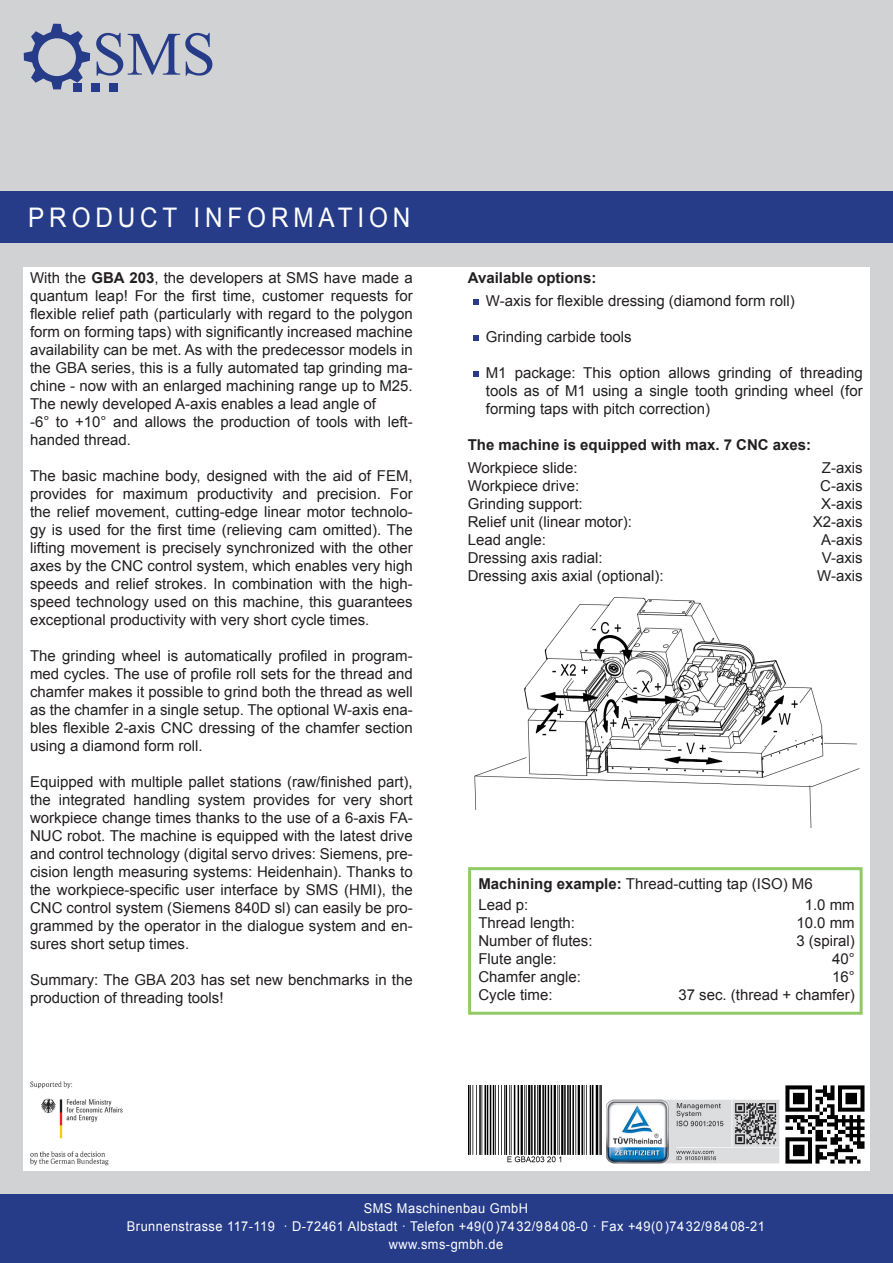
<style>
.page{position:relative;width:893px;height:1263px;background:#d1d2d4}
.page>*{position:absolute;margin:0;border:0;box-sizing:border-box;transform-origin:0 0}
.Produktinformation{font:27px "Arial";letter-spacing:.2em;color:#fff;scale:.9 1}
.t1{font:15px/18px "Arial";color:#231f20;text-align:justify}
.t2{font:700 15px "Arial";color:#231f20}
.t3{font:13.5px "Arial";letter-spacing:.035em;color:#fff;scale:.95 1}
.s1{font-weight:700}
</style>
<div class="page">
<div style="left:0;top:1195px;width:893px;height:68px;background:#263c89"></div>
<div style="left:0;top:191px;width:893px;height:51px;background:#263c89"></div>
<div style="left:23px;top:268px;width:847px;height:903px;background:#fff"></div>
<img style="left:785px;top:1085px;width:80px;height:79px">
<svg style="left:473px;top:299px;width:5px;height:6px"></svg>
<svg style="left:473px;top:336px;width:5px;height:5px"></svg>
<svg style="left:473px;top:371px;width:5px;height:6px"></svg>
<svg style="left:96px;top:33px;width:116px;height:43px"></svg>
<div style="left:91px;top:83px;width:9px;height:9px;background:#263c89"></div>
<div style="left:109px;top:83px;width:9px;height:9px;background:#263c89"></div>
<svg style="left:24px;top:24px;width:66px;height:65px"></svg>
<div style="left:73px;top:83px;width:9px;height:9px;background:#263c89"></div>
<img style="left:474px;top:597px;width:386px;height:230px">
<img style="left:468px;top:1086px;width:134px;height:77px">
<div style="left:468px;top:867px;width:395px;height:148px;border:3px solid #92cb66"></div>
<img style="left:30px;top:1081px;width:93px;height:85px">
<img style="left:607px;top:1099px;width:173px;height:65px">
<p class="Produktinformation" style="left:28px;top:200px;width:426px">PRODUCT INFORMATION</p>
<p class="t1" style="left:30px;top:269px;width:384px">With the <span class="s1">GBA 203</span>, the developers at SMS have made a quantum leap! For the first time, customer requests for flexible relief path (particularly with regard to the polygon form on forming taps) with significantly increased machine availability can be met. As with the predecessor models in the GBA series, this is a fully automated tap grinding ma&shy;chine - now with an enlarged machining range up to M25.<br>The newly developed A-axis enables a lead angle of</p>
<p class="t1" style="left:30px;top:413px;width:384px">-6° to +10° and allows the production of tools with left&shy;handed thread.</p>
<p class="t1" style="left:30px;top:467px;width:384px">The basic machine body, designed with the aid of FEM, provides for maximum productivity and precision. For the relief movement, cutting-edge linear motor technolo&shy;gy is used for the first time (relieving cam omitted). The lifting movement is precisely synchronized with the other axes by the CNC control system, which enables very high speeds and relief strokes. In combination with the high&shy;speed technology used on this machine, this guarantees exceptional productivity with very short cycle times.</p>
<p class="t1" style="left:30px;top:647px;width:384px">The grinding wheel is automatically profiled in program&shy;med cycles. The use of profile roll sets for the thread and chamfer makes it possible to grind both the thread as well as the chamfer in a single setup. The optional W-axis ena&shy;bles flexible 2-axis CNC dressing of the chamfer section using a diamond form roll.</p>
<p class="t1" style="left:30px;top:773px;width:384px">Equipped with multiple pallet stations (raw/finished part), the integrated handling system provides for very short workpiece change times thanks to the use of a 6-axis FA-NUC robot. The machine is equipped with the latest drive and control technology (digital servo drives: Siemens, pre&shy;cision length measuring systems: Heidenhain). Thanks to the workpiece-specific user interface by SMS (HMI), the CNC control system (Siemens 840D sl) can easily be pro&shy;grammed by the operator in the dialogue system and en&shy;sures short setup times.</p>
<p class="t1" style="left:30px;top:971px;width:384px">Summary: The GBA 203 has set new benchmarks in the production of threading tools!</p>
<p class="t2" style="left:468px;top:268px;width:130px">Available options:</p>
<p class="t1" style="left:486px;top:292px;width:310px">W-axis for flexible dressing (diamond form roll)</p>
<p class="t1" style="left:486px;top:328px;width:147px">Grinding carbide tools</p>
<p class="t1" style="left:486px;top:364px;width:378px">M1 package: This option allows grinding of threading tools as of M1 using a single tooth grinding wheel (for forming taps with pitch correction)</p>
<p class="t2" style="left:468px;top:435px;width:345px">The machine is equipped with max. 7 CNC axes:</p>
<p class="t1" style="left:468px;top:459px;width:111px">Workpiece slide:</p>
<p class="t1" style="left:822px;top:459px;width:42px">Z-axis</p>
<p class="t1" style="left:468px;top:477px;width:113px">Workpiece drive:</p>
<p class="t1" style="left:820px;top:477px;width:44px">C-axis</p>
<p class="t1" style="left:468px;top:495px;width:117px">Grinding support:</p>
<p class="t1" style="left:821px;top:495px;width:43px">X-axis</p>
<p class="t1" style="left:468px;top:513px;width:166px">Relief unit (linear motor):</p>
<p class="t1" style="left:813px;top:513px;width:52px">X2-axis</p>
<p class="t1" style="left:468px;top:531px;width:80px">Lead angle:</p>
<p class="t1" style="left:821px;top:531px;width:43px">A-axis</p>
<p class="t1" style="left:468px;top:549px;width:137px">Dressing axis radial:</p>
<p class="t1" style="left:822px;top:549px;width:42px">V-axis</p>
<p class="t1" style="left:468px;top:567px;width:197px">Dressing axis axial (optional):</p>
<p class="t1" style="left:817px;top:567px;width:47px">W-axis</p>
<p class="t1" style="left:478px;top:875px;width:336px"><span class="s1">Machining example:</span> Thread-cutting tap (ISO) M6</p>
<p class="t1" style="left:478px;top:896px;width:52px">Lead p:</p>
<p class="t1" style="left:805px;top:896px;width:52px">1.0 mm</p>
<p class="t1" style="left:478px;top:914px;width:98px">Thread length:</p>
<p class="t1" style="left:796px;top:914px;width:60px">10.0 mm</p>
<p class="t1" style="left:478px;top:932px;width:116px">Number of flutes:</p>
<p class="t1" style="left:796px;top:932px;width:60px">3 (spiral)</p>
<p class="t1" style="left:478px;top:950px;width:80px">Flute angle:</p>
<p class="t1" style="left:832px;top:950px;width:24px">40°</p>
<p class="t1" style="left:478px;top:968px;width:104px">Chamfer angle:</p>
<p class="t1" style="left:832px;top:968px;width:24px">16°</p>
<p class="t1" style="left:478px;top:986px;width:76px">Cycle time:</p>
<p class="t1" style="left:678px;top:986px;width:178px">37 sec. (thread + chamfer)</p>
<p class="t3" style="left:364px;top:1200px;width:175px">SMS Maschinenbau GmbH</p>
<p class="t3" style="left:127px;top:1218px;width:673px">Brunnenstrasse 117-119 · D-72461 Albstadt · Telefon +49(0)7432/98408-0 · Fax +49(0)7432/98408-21</p>
<p class="t3" style="left:389px;top:1236px;width:122px">www.sms-gmbh.de</p>
</div>
